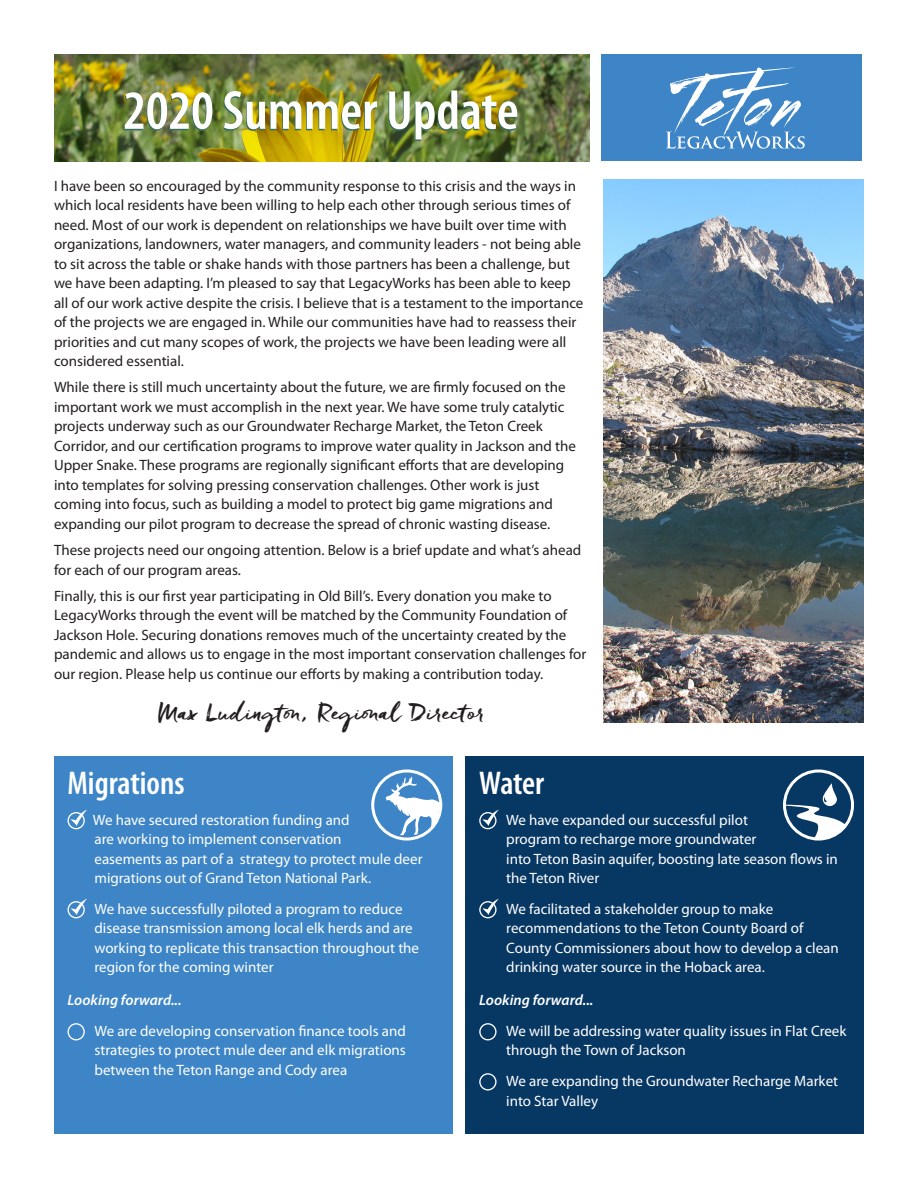
<style>
.page{position:relative;width:918px;height:1188px;background:#fff}
.page>*{position:absolute;margin:0;border:0;box-sizing:border-box;transform-origin:0 0}
.t1{font:600 condensed 55.5px "Myriad Pro";color:#fff}
.t2{font:600 condensed 33px "Myriad Pro";color:#fff}
.t3{font:24px "Freeland";color:#231f20}
.t4{font:15px/19.5px "Myriad Pro";color:#231f20}
.bullet{font:15px/19.5px "Myriad Pro";color:#fff}
.looking{font:italic 600 15px "Myriad Pro";color:#fff}
</style>
<div class="page">
<img style="left:54px;top:54px;width:536px;height:107px">
<div style="left:602px;top:55px;width:260px;height:106px;background:#3d85c6"></div>
<svg style="left:666px;top:68px;width:139px;height:81px"></svg>
<div style="left:466px;top:756px;width:398px;height:378px;background:#073763"></div>
<div style="left:479px;top:812px;width:18px;height:17px;border:1px solid #fff;border-radius:50%"></div>
<svg style="left:482px;top:810px;width:17px;height:16px"></svg>
<div style="left:479px;top:901px;width:18px;height:17px;border:1px solid #fff;border-radius:50%"></div>
<svg style="left:482px;top:899px;width:17px;height:16px"></svg>
<div style="left:479px;top:1023px;width:18px;height:17px;border:1px solid #fff;border-radius:50%"></div>
<div style="left:479px;top:1073px;width:18px;height:18px;border:1px solid #fff;border-radius:50%"></div>
<svg style="left:784px;top:771px;width:69px;height:68px"></svg>
<svg style="left:784px;top:783px;width:69px;height:54px"></svg>
<div style="left:783px;top:770px;width:71px;height:71px;border:3px solid #fff;border-radius:50%"></div>
<img style="left:603px;top:179px;width:260px;height:543px">
<div style="left:54px;top:756px;width:398px;height:378px;background:#3d85c6"></div>
<div style="left:67px;top:812px;width:18px;height:17px;border:1px solid #fff;border-radius:50%"></div>
<svg style="left:71px;top:810px;width:16px;height:16px"></svg>
<div style="left:67px;top:901px;width:18px;height:17px;border:1px solid #fff;border-radius:50%"></div>
<svg style="left:71px;top:899px;width:16px;height:16px"></svg>
<div style="left:67px;top:1023px;width:18px;height:17px;border:1px solid #fff;border-radius:50%"></div>
<svg style="left:373px;top:771px;width:68px;height:68px"></svg>
<svg style="left:386px;top:776px;width:55px;height:59px"></svg>
<div style="left:371px;top:770px;width:71px;height:71px;border:3px solid #fff;border-radius:50%"></div>
<p class="t1" style="left:123px;top:76px;width:397px">2020 Summer Update</p>
<p class="t4" style="left:54px;top:176px;width:531px">I have been so encouraged by the community response to this crisis and the ways in which local residents have been willing to help each other through serious times of need. Most of our work is dependent on relationships we have built over time with organizations, landowners, water managers, and community leaders - not being able to sit across the table or shake hands with those partners has been a challenge, but we have been adapting. I’m pleased to say that LegacyWorks has been able to keep all of our work active despite the crisis. I believe that is a testament to the importance of the projects we are engaged in. While our communities have had to reassess their priorities and cut many scopes of work, the projects we have been leading were all considered essential.</p>
<p class="t4" style="left:54px;top:377px;width:524px">While there is still much uncertainty about the future, we are firmly focused on the important work we must accomplish in the next year. We have some truly catalytic projects underway such as our Groundwater Recharge Market, the Teton Creek Corridor, and our certification programs to improve water quality in Jackson and the Upper Snake. These programs are regionally significant efforts that are developing into templates for solving pressing conservation challenges. Other work is just coming into focus, such as building a model to protect big game migrations and expanding our pilot program to decrease the spread of chronic wasting disease.</p>
<p class="t4" style="left:54px;top:540px;width:529px">These projects need our ongoing attention. Below is a brief update and what’s ahead for each of our program areas.</p>
<p class="t4" style="left:54px;top:586px;width:534px">Finally, this is our first year participating in Old Bill’s. Every donation you make to LegacyWorks through the event will be matched by the Community Foundation of Jackson Hole. Securing donations removes much of the uncertainty created by the pandemic and allows us to engage in the most important conservation challenges for our region. Please help us continue our efforts by making a contribution today.</p>
<p class="t3" style="left:159px;top:696px;width:328px">Max Ludington, Regional Director</p>
<p class="t2" style="left:479px;top:763px;width:67px">Water</p>
<p class="bullet" style="left:506px;top:810px;width:333px">We have expanded our successful pilot<br>program to recharge more groundwater<br>into Teton Basin aquifer, boosting late season flows in the Teton River</p>
<p class="bullet" style="left:506px;top:899px;width:334px">We facilitated a stakeholder group to make recommendations to the Teton County Board of County Commissioners about how to develop a clean drinking water source in the Hoback area.</p>
<p class="looking" style="left:479px;top:991px;width:116px">Looking forward...</p>
<p class="bullet" style="left:506px;top:1021px;width:342px">We will be addressing water quality issues in Flat Creek through the Town of Jackson</p>
<p class="bullet" style="left:506px;top:1071px;width:333px">We are expanding the Groundwater Recharge Market into Star Valley</p>
<p class="t2" style="left:68px;top:763px;width:119px">Migrations</p>
<p class="bullet" style="left:93px;top:810px;width:331px">We have secured restoration funding and<br>are working to implement conservation<br>easements as part of a strategy to protect mule deer migrations out of Grand Teton National Park.</p>
<p class="bullet" style="left:94px;top:899px;width:326px">We have successfully piloted a program to reduce disease transmission among local elk herds and are working to replicate this transaction throughout the region for the coming winter</p>
<p class="looking" style="left:68px;top:991px;width:116px">Looking forward...</p>
<p class="bullet" style="left:94px;top:1021px;width:313px;text-align:justify">We are developing conservation finance tools and strategies to protect mule deer and elk migrations between the Teton Range and Cody area</p>
</div>
